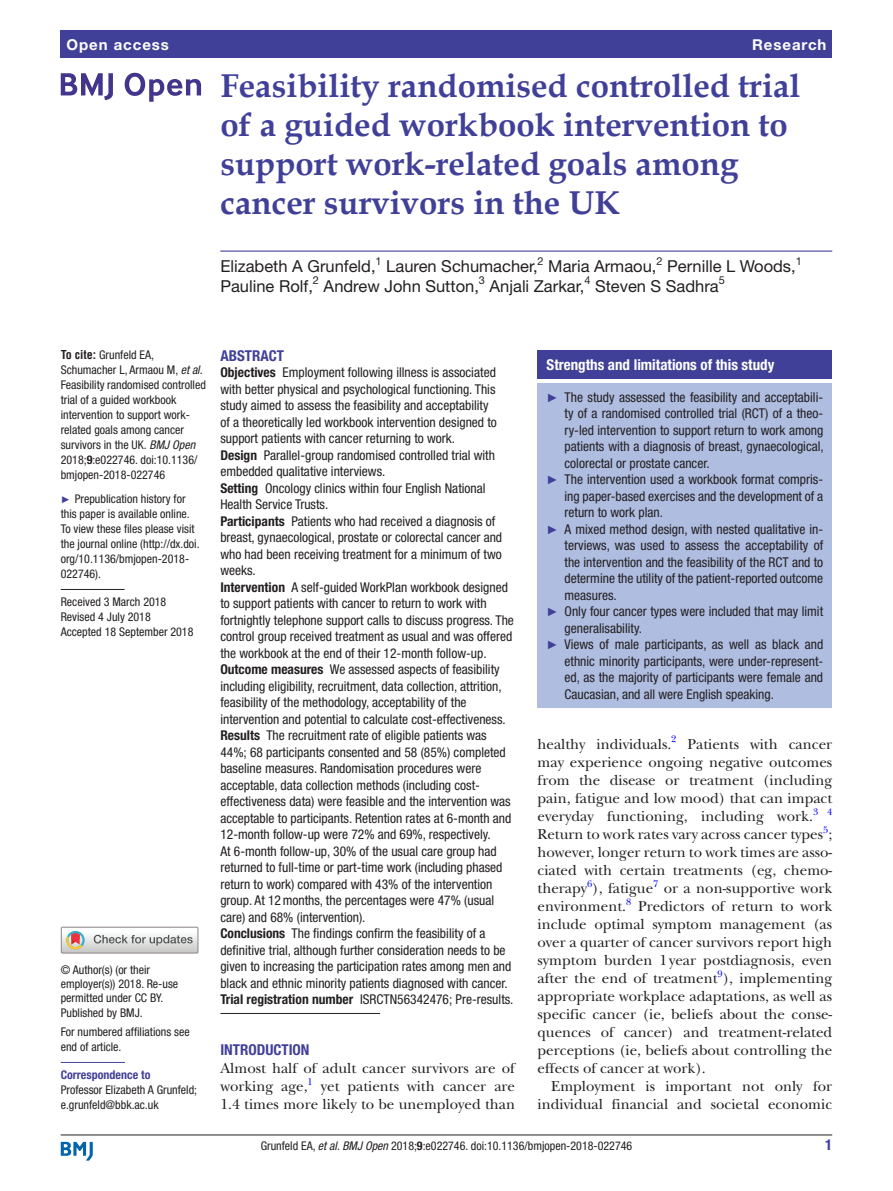
<style>
.page{position:relative;width:893px;height:1191px;background:#fff}
.page>*{position:absolute;margin:0;border:0;box-sizing:border-box;transform-origin:0 0}
.t1{font:700 33px/39px "Book Antiqua";color:#414099}
.t2{font:16.5px "Helvetica Neue LT Std";color:#231f20}
.t3{font:15px/18px "New Baskerville";color:#231f20;text-align:justify}
.t4{font:700 condensed 15px "Helvetica Neue LT Std";color:#fff}
.t5{font:700 condensed 15px "Helvetica Neue LT Std";color:#414099}
.t6{font:700 15px "Helvetica Neue LT Std";letter-spacing:.065em;color:#fff}
.t7{font:condensed 13.5px/16.5px "Helvetica Neue LT Std";color:#231f20}
.t8{font:condensed 12px/15px "Helvetica Neue LT Std";color:#231f20}
.t9{font:700 condensed 12px "Helvetica Neue LT Std";color:#414099}
.t10{font:10.95px "Helvetica Neue LT Std";color:#231f20}
.t11{font:9.9px "New Baskerville";color:#00f}
.s1{font-family:"Helvetica LT Std";font-weight:700}
.s2{font-style:italic}
.s3{font-weight:700}
.s4{font-family:"Arial";font-stretch:normal;font-size:9.75px;color:#414099}
.s5{font-family:"Arial";font-stretch:normal;font-size:12px;color:#414099}
</style>
<div class="page">
<hr style="left:61px;top:1134px;width:771px;height:1px;background:#231f20">
<svg style="left:61px;top:1141px;width:32px;height:19px"></svg>
<div style="left:61px;top:31px;width:771px;height:27px;background:#414099"></div>
<hr style="left:220px;top:250px;width:612px;height:2px;background:#414099">
<hr style="left:61px;top:589px;width:64px;height:1px;background:#231f20">
<hr style="left:61px;top:1062px;width:64px;height:1px;background:#414099">
<svg style="left:61px;top:73px;width:52px;height:27px"></svg>
<svg style="left:125px;top:73px;width:76px;height:29px"></svg>
<div style="left:61px;top:926px;width:138px;height:27px;border:1px solid #969090"></div>
<svg style="left:61px;top:927px;width:137px;height:26px"></svg>
<hr style="left:220px;top:1013px;width:160px;height:1px;background:#231f20">
<div style="left:538px;top:350px;width:294px;height:29px;background:#414099"></div>
<div style="left:538px;top:383px;width:294px;height:324px;background:#afbde1"></div>
<p class="t6" style="left:66px;top:35px;width:104px">Open access</p>
<p class="t6" style="left:752px;top:35px;width:76px">Research</p>
<h1 class="t1" style="left:220px;top:66px;width:582px">Feasibility randomised controlled trial of a guided workbook intervention to support work-related goals among cancer survivors in the UK</h1>
<p class="t2" style="left:220px;top:257px;width:157px">Elizabeth A Grunfeld,</p>
<p class="t10" style="left:376px;top:254px;width:8px">1</p>
<p class="t2" style="left:386px;top:257px;width:153px">Lauren Schumacher,</p>
<p class="t10" style="left:538px;top:254px;width:8px">2</p>
<p class="t2" style="left:548px;top:257px;width:110px">Maria Armaou,</p>
<p class="t10" style="left:656px;top:254px;width:8px">2</p>
<p class="t2" style="left:667px;top:257px;width:130px">Pernille L Woods,</p>
<p class="t10" style="left:796px;top:254px;width:8px">1</p>
<p class="t2" style="left:220px;top:276px;width:94px">Pauline Rolf,</p>
<p class="t10" style="left:313px;top:274px;width:8px">2</p>
<p class="t2" style="left:324px;top:276px;width:157px">Andrew John Sutton,</p>
<p class="t10" style="left:479px;top:274px;width:8px">3</p>
<p class="t2" style="left:490px;top:276px;width:96px">Anjali Zarkar,</p>
<p class="t10" style="left:584px;top:274px;width:8px">4</p>
<p class="t2" style="left:595px;top:276px;width:125px">Steven S Sadhra</p>
<p class="t10" style="left:719px;top:274px;width:8px">5</p>
<p class="t8" style="left:61px;top:347px;width:147px"><span class="s1">To cite:</span> Grunfeld EA,<br>Schumacher L, Armaou M, <span class="s2">et al</span>.<br>Feasibility randomised controlled trial of a guided workbook intervention to support work&shy;related goals among cancer survivors in the UK. <span class="s2">BMJ Open<br></span>2018;<span class="s3">9</span>:e022746. doi:10.1136/ bmjopen-2018-022746</p>
<p class="t8" style="left:61px;top:491px;width:140px"><span class="s4">►</span> Prepublication history for this paper is available online.<br>To view these files please visit the journal online (http://dx.doi. org/10.1136/bmjopen-2018-<br>022746).</p>
<p class="t8" style="left:61px;top:594px;width:134px">Received 3 March 2018<br>Revised 4 July 2018<br>Accepted 18 September 2018</p>
<p class="t8" style="left:61px;top:962px;width:119px;line-height:14.4px">© Author(s) (or their employer(s)) 2018. Re-use permitted under CC BY.<br>Published by BMJ.</p>
<p class="t8" style="left:61px;top:1024px;width:130px">For numbered affiliations see end of article.</p>
<p class="t9" style="left:61px;top:1067px;width:91px">Correspondence to</p>
<p class="t8" style="left:61px;top:1082px;width:138px">Professor Elizabeth A Grunfeld; e.grunfeld@bbk.ac.uk</p>
<p class="t5" style="left:220px;top:346px;width:65px">Abstract</p>
<p class="t7" style="left:220px;top:364px;width:295px"><span class="s3">Objectives</span> Employment following illness is associated with better physical and psychological functioning. This study aimed to assess the feasibility and acceptability<br>of a theoretically led workbook intervention designed to support patients with cancer returning to work.<br><span class="s3">Design</span> Parallel-group randomised controlled trial with embedded qualitative interviews.<br><span class="s3">Setting</span> Oncology clinics within four English National Health Service Trusts.<br><span class="s3">Participants</span> Patients who had received a diagnosis of breast, gynaecological, prostate or colorectal cancer and who had been receiving treatment for a minimum of two weeks.<br><span class="s3">Intervention</span> A self-guided WorkPlan workbook designed to support patients with cancer to return to work with fortnightly telephone support calls to discuss progress. The control group received treatment as usual and was offered the workbook at the end of their 12-month follow-up.<br><span class="s3">Outcome measures</span> We assessed aspects of feasibility including eligibility, recruitment, data collection, attrition, feasibility of the methodology, acceptability of the intervention and potential to calculate cost-effectiveness.<br><span class="s3">Results</span> The recruitment rate of eligible patients was 44%; 68 participants consented and 58 (85%) completed baseline measures. Randomisation procedures were acceptable, data collection methods (including cost&shy;effectiveness data) were feasible and the intervention was acceptable to participants. Retention rates at 6-month and 12-month follow-up were 72% and 69%, respectively.<br>At 6-month follow-up, 30% of the usual care group had returned to full-time or part-time work (including phased return to work) compared with 43% of the intervention group. At 12months, the percentages were 47% (usual care) and 68% (intervention).<br><span class="s3">Conclusions</span> The findings confirm the feasibility of a definitive trial, although further consideration needs to be given to increasing the participation rates among men and black and ethnic minority patients diagnosed with cancer.<br><span class="s3">Trial registration number</span> ISRCTN56342476; Pre-results.</p>
<p class="t5" style="left:220px;top:1041px;width:91px">Introduction</p>
<p class="t3" style="left:220px;top:1059px;width:296px">Almost half of adult cancer survivors are of working age,</p>
<p class="t11" style="left:308px;top:1075px;width:7px">1</p>
<p class="t3" style="left:220px;top:1077px;width:296px;text-align:right">yet patients with cancer are<br>1.4 times more likely to be unemployed than</p>
<p class="t4" style="left:547px;top:355px;width:229px">Strengths and limitations of this study</p>
<p class="t7" style="left:547px;top:388px;width:278px"><span class="s5">►</span> The study assessed the feasibility and acceptabili-</p>
<p class="t7" style="left:565px;top:405px;width:260px">ty of a randomised controlled trial (RCT) of a theo-</p>
<p class="t7" style="left:565px;top:421px;width:260px">ry-led intervention to support return to work among</p>
<p class="t7" style="left:565px;top:438px;width:261px">patients with a diagnosis of breast, gynaecological,</p>
<p class="t7" style="left:565px;top:454px;width:147px">colorectal or prostate cancer.</p>
<p class="t7" style="left:547px;top:471px;width:278px"><span class="s5">►</span> The intervention used a workbook format compris-</p>
<p class="t7" style="left:565px;top:487px;width:260px">ing paper-based exercises and the development of a</p>
<p class="t7" style="left:565px;top:504px;width:100px">return to work plan.</p>
<p class="t7" style="left:547px;top:520px;width:278px"><span class="s5">►</span> A mixed method design, with nested qualitative in-</p>
<p class="t7" style="left:565px;top:537px;width:260px">terviews, was used to assess the acceptability of</p>
<p class="t7" style="left:565px;top:553px;width:260px">the intervention and the feasibility of the RCT and to</p>
<p class="t7" style="left:565px;top:570px;width:260px">determine the utility of the patient-reported outcome</p>
<p class="t7" style="left:565px;top:586px;width:54px">measures.</p>
<p class="t7" style="left:547px;top:603px;width:278px"><span class="s5">►</span> Only four cancer types were included that may limit</p>
<p class="t7" style="left:565px;top:619px;width:79px">generalisability.</p>
<p class="t7" style="left:547px;top:636px;width:278px"><span class="s5">►</span> Views of male participants, as well as black and</p>
<p class="t7" style="left:565px;top:652px;width:260px">ethnic minority participants, were under-represent-</p>
<p class="t7" style="left:565px;top:669px;width:260px">ed, as the majority of participants were female and</p>
<p class="t7" style="left:565px;top:685px;width:211px">Caucasian, and all were English speaking.</p>
<p class="t3" style="left:538px;top:735px;width:140px">healthy individuals.<sup>2</sup></p>
<p class="t3" style="left:538px;top:735px;width:296px;text-indent:150px">Patients with cancer may experience ongoing negative outcomes from the disease or treatment (including pain, fatigue and low mood) that can impact everyday functioning, including work.</p>
<p class="t11" style="left:813px;top:805px;width:21px">3 4</p>
<p class="t3" style="left:538px;top:825px;width:296px">Return to work rates vary across cancer types ;</p>
<p class="t11" style="left:823px;top:823px;width:7px">5</p>
<p class="t3" style="left:538px;top:843px;width:296px">however, longer return to work times are asso&shy;ciated with certain treatments (eg, chemo&shy;therapy ), fatigue</p>
<p class="t11" style="left:587px;top:877px;width:7px">6</p>
<p class="t11" style="left:653px;top:877px;width:7px">7</p>
<p class="t3" style="left:664px;top:879px;width:170px">or a non-supportive work</p>
<p class="t3" style="left:538px;top:897px;width:90px">environment.</p>
<p class="t11" style="left:626px;top:895px;width:7px">8</p>
<p class="t3" style="left:538px;top:897px;width:296px;text-indent:101px">Predictors of return to work include optimal symptom management (as over a quarter of cancer survivors report high symptom burden 1year postdiagnosis, even after the end of treatment ), implementing</p>
<p class="t11" style="left:717px;top:967px;width:7px">9</p>
<p class="t3" style="left:538px;top:987px;width:296px">appropriate workplace adaptations, as well as specific cancer (ie, beliefs about the conse&shy;quences of cancer) and treatment-related perceptions (ie, beliefs about controlling the effects of cancer at work).</p>
<p class="t3" style="left:538px;top:1077px;width:296px;text-align:right">Employment is important not only for individual financial and societal economic</p>
<p class="t8" style="left:261px;top:1137px;width:373px">Grunfeld EA, <span class="s2">et al</span>. <span class="s2">BMJ Open</span> 2018;<span class="s3">9</span>:e022746. doi:10.1136/bmjopen-2018-022746</p>
<p class="t5" style="left:825px;top:1135px;width:9px">1</p>
</div>
